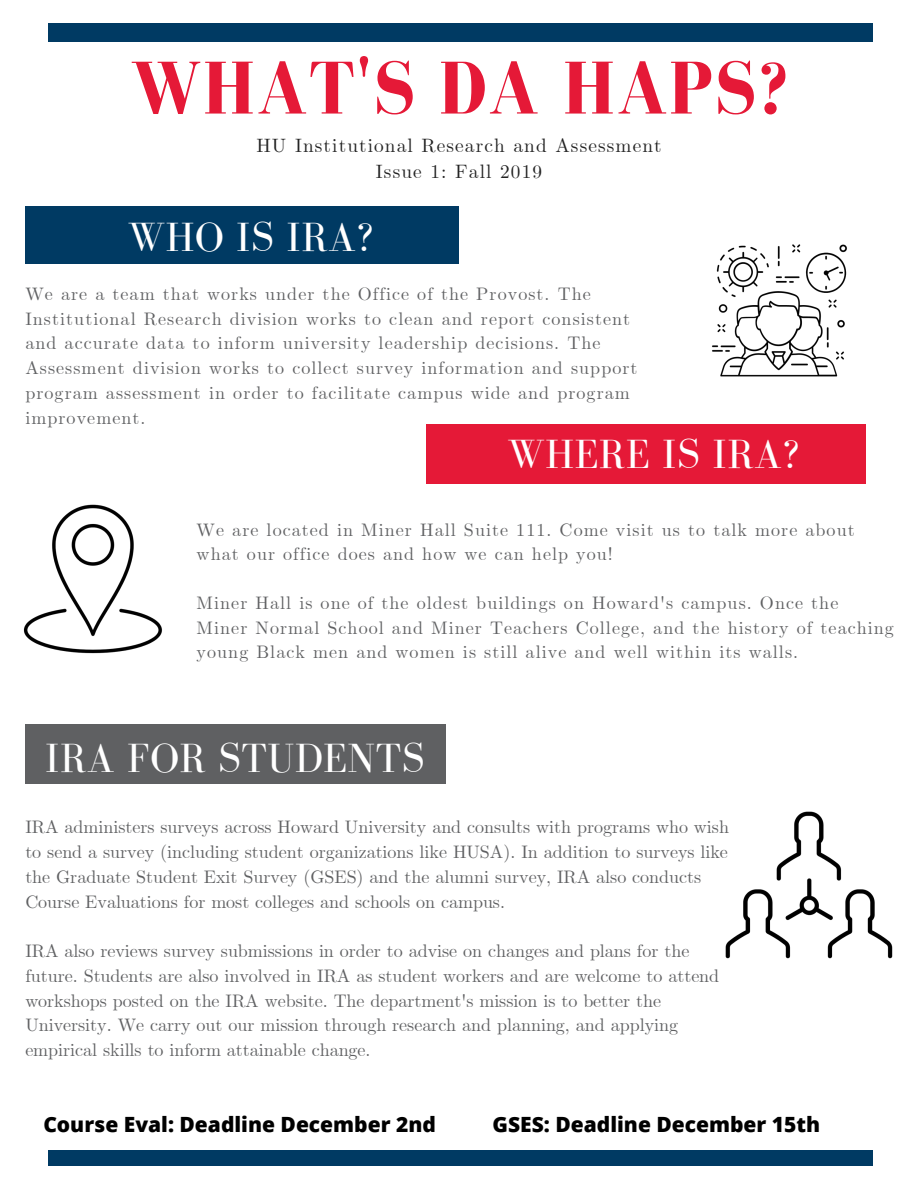
<style>
.page{position:relative;width:918px;height:1188px;background:#fff}
.page>*{position:absolute;margin:0;border:0;box-sizing:border-box;transform-origin:0 0}
.t1{font:700 76.8px "Bodoni FLF";letter-spacing:.01em;color:#e51937}
.t2{font:42px "Bodoni FLF";letter-spacing:.01em;color:#fff}
.t3{font:800 21px "Open Sans";color:#000}
.t4{font:19.2px/26.1px "CMU Serif";letter-spacing:.06em;color:#222;text-align:center}
.t5{font:18px/24.8px "CMU Serif";color:#5f6062}
.t6{font:18px/24.8px "CMU Serif";letter-spacing:.06em;color:#5f6062}
</style>
<div class="page">
<div style="left:49px;top:1150px;width:823px;height:15px;background:#003a63"></div>
<div style="left:49px;top:23px;width:823px;height:19px;background:#003a63"></div>
<div style="left:25px;top:207px;width:433px;height:56px;background:#003a63"></div>
<img style="left:712px;top:244px;width:135px;height:133px">
<div style="left:426px;top:425px;width:440px;height:58px;background:#e51937"></div>
<div style="left:25px;top:725px;width:421px;height:58px;background:#5f6062"></div>
<img style="left:23px;top:504px;width:139px;height:150px">
<img style="left:725px;top:811px;width:168px;height:148px">
<h1 class="t1" style="left:130px;top:46px;width:660px">WHAT'S DA HAPS?</h1>
<p class="t4" style="left:256px;top:134px;width:407px">HU Institutional Research and Assessment<br>Issue 1: Fall 2019</p>
<h2 class="t2" style="left:127px;top:215px;width:247px">WHO IS IRA?</h2>
<p class="t6" style="left:25px;top:282px;width:614px">We are a team that works under the Office of the Provost. The Institutional Research division works to clean and report consistent and accurate data to inform university leadership decisions. The Assessment division works to collect survey information and support program assessment in order to facilitate campus wide and program improvement.</p>
<h2 class="t2" style="left:507px;top:432px;width:294px">WHERE IS IRA?</h2>
<p class="t6" style="left:197px;top:518px;width:660px">We are located in Miner Hall Suite 111. Come visit us to talk more about what our office does and how we can help you!</p>
<p class="t6" style="left:197px;top:592px;width:699px">Miner Hall is one of the oldest buildings on Howard's campus. Once the<br>Miner Normal School and Miner Teachers College, and the history of teaching young Black men and women is still alive and well within its walls.</p>
<h2 class="t2" style="left:45px;top:735px;width:381px">IRA FOR STUDENTS</h2>
<p class="t5" style="left:25px;top:816px;width:705px">IRA administers surveys across Howard University and consults with programs who wish to send a survey (including student organizations like HUSA). In addition to surveys like the Graduate Student Exit Survey (GSES) and the alumni survey, IRA also conducts Course Evaluations for most colleges and schools on campus.</p>
<p class="t5" style="left:25px;top:940px;width:695px">IRA also reviews survey submissions in order to advise on changes and plans for the future. Students are also involved in IRA as student workers and are welcome to attend workshops posted on the IRA website. The department's mission is to better the University. We carry out our mission through research and planning, and applying empirical skills to inform attainable change.</p>
<p class="t3" style="left:43px;top:1109px;width:394px">Course Eval: Deadline December 2nd</p>
<p class="t3" style="left:493px;top:1109px;width:329px">GSES: Deadline December 15th</p>
</div>
